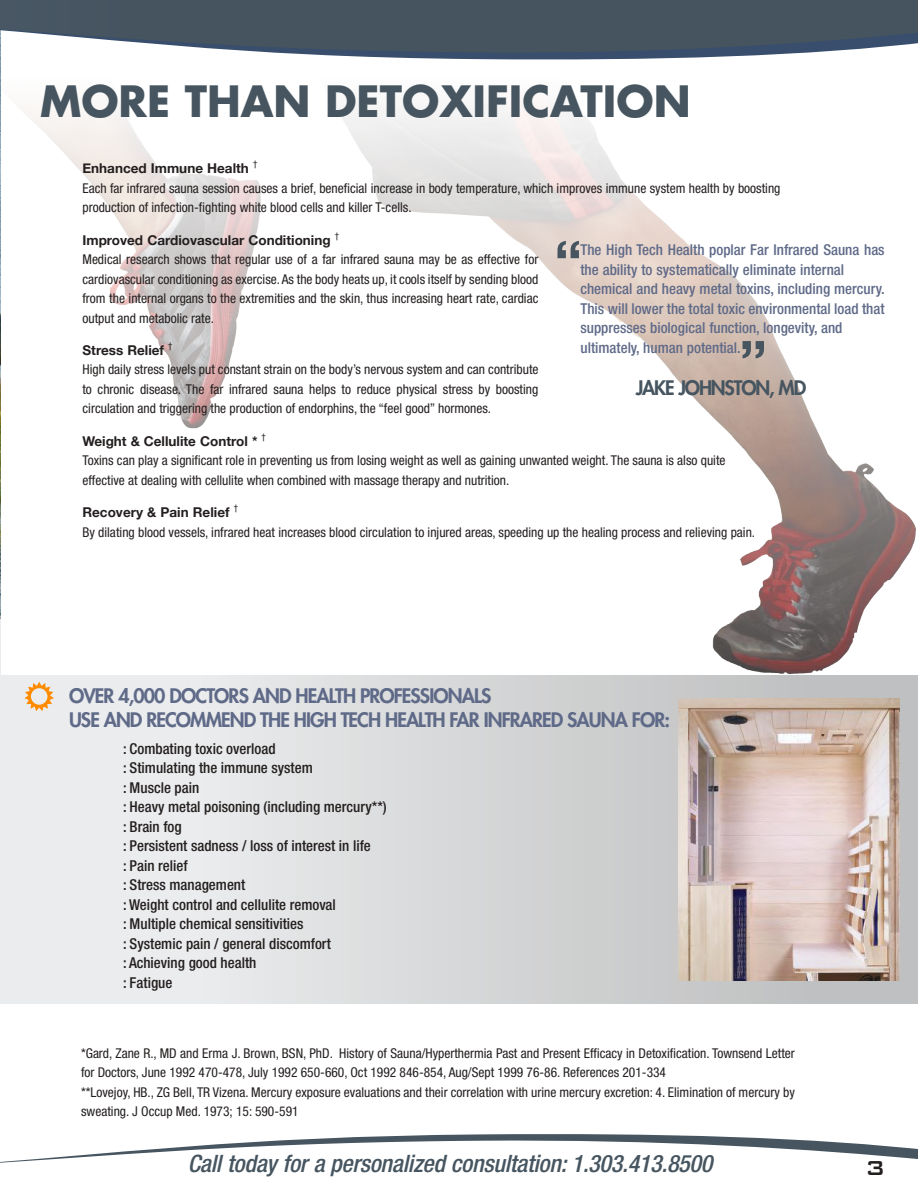
<style>
.page{position:relative;width:918px;height:1188px;background:#fff}
.page>*{position:absolute;margin:0;border:0;box-sizing:border-box;transform-origin:0 0}
.t1{font:700 42px "Futura Std";color:#46555f}
.t2{font:500 27px "Bank Gothic";color:#241f1f}
.t3{font:italic 500 condensed 24px "Helvetica Neue";letter-spacing:-.01em;color:#465560}
.t4{font:800 19.5px/24px "Futura Std";letter-spacing:-.045em;color:#5f6a88}
.t5{font:800 19.5px "Futura Std";letter-spacing:-.06em;color:#465560}
.t6{font:500 condensed 15px/19.5px "Helvetica Neue";color:#241f1f}
.t7{font:500 condensed 15px/19.5px "Helvetica Neue";color:#5f6a88}
.t8{font:condensed 13.5px/19.5px "Helvetica Neue";color:#241f1f}
.s1{font-weight:700;font-stretch:normal}
</style>
<div class="page">
<img style="left:0;top:61px;width:1px;height:558px">
<hr style="left:0;top:619px;width:1px;height:201px;background:#ebecee">
<img style="left:1px;top:0;width:917px;height:675px">
<div style="left:1px;top:675px;width:917px;height:329px;background:linear-gradient(to right,#f2f3f5,#bbbcbc)"></div>
<svg style="left:743px;top:341px;width:21px;height:17px"></svg>
<svg style="left:558px;top:241px;width:21px;height:17px"></svg>
<svg style="left:24px;top:682px;width:30px;height:29px"></svg>
<img style="left:678px;top:698px;width:222px;height:282px">
<svg style="left:0;top:1134px;width:918px;height:29px"></svg>
<h1 class="t1" style="left:40px;top:74px;width:652px">MORE THAN DETOXIFICATION</h1>
<p class="t8" style="left:82px;top:159px;width:700px"><span class="s1">Enhanced Immune Health</span> <sup>†<br></sup>Each far infrared sauna session causes a brief, beneficial increase in body temperature, which improves immune system health by boosting production of infection-fighting white blood cells and killer T-cells.</p>
<p class="t8" style="left:82px;top:230px;width:457px"><span class="s1">Improved Cardiovascular Conditioning</span> <sup>†<br></sup>Medical research shows that regular use of a far infrared sauna may be as effective for cardiovascular conditioning as exercise. As the body heats up, it cools itself by sending blood from the internal organs to the extremities and the skin, thus increasing heart rate, cardiac output and metabolic rate.</p>
<p class="t8" style="left:82px;top:340px;width:458px"><span class="s1">Stress Relief</span> <sup>†<br></sup>High daily stress levels put constant strain on the body’s nervous system and can contribute to chronic disease. The far infrared sauna helps to reduce physical stress by boosting circulation and triggering the production of endorphins, the “feel good” hormones.</p>
<p class="t8" style="left:82px;top:431px;width:645px"><span class="s1">Weight &amp; Cellulite Control *</span> <sup>†<br></sup>Toxins can play a significant role in preventing us from losing weight as well as gaining unwanted weight. The sauna is also quite effective at dealing with cellulite when combined with massage therapy and nutrition.</p>
<p class="t8" style="left:82px;top:503px;width:674px"><span class="s1">Recovery &amp; Pain Relief</span> <sup>†<br></sup>By dilating blood vessels, infrared heat increases blood circulation to injured areas, speeding up the healing process and relieving pain.</p>
<p class="t7" style="left:580px;top:240px;width:306px">The High Tech Health poplar Far Infrared Sauna has the ability to systematically eliminate internal chemical and heavy metal toxins, including mercury.<br>This will lower the total toxic environmental load that suppresses biological function, longevity, and ultimately, human potential.</p>
<h3 class="t5" style="left:636px;top:375px;width:172px">JAKE JOHNSTON, MD</h3>
<h3 class="t4" style="left:69px;top:684px;width:603px">OVER 4,000 DOCTORS AND HEALTH PROFESSIONALS<br>USE AND RECOMMEND THE HIGH TECH HEALTH FAR INFRARED SAUNA FOR:</h3>
<p class="t6" style="left:123px;top:738px;width:265px">: Combating toxic overload<br>: Stimulating the immune system<br>: Muscle pain<br>: Heavy metal poisoning (including mercury**) : Brain fog<br>: Persistent sadness / loss of interest in life<br>: Pain relief<br>: Stress management<br>: Weight control and cellulite removal<br>: Multiple chemical sensitivities<br>: Systemic pain / general discomfort<br>: Achieving good health<br>: Fatigue</p>
<p class="t8" style="left:81px;top:1043px;width:715px">*Gard, Zane R., MD and Erma J. Brown, BSN, PhD. History of Sauna/Hyperthermia Past and Present Efficacy in Detoxification. Townsend Letter for Doctors, June 1992 470-478, July 1992 650-660, Oct 1992 846-854, Aug/Sept 1999 76-86. References 201-334<br>**Lovejoy, HB., ZG Bell, TR Vizena. Mercury exposure evaluations and their correlation with urine mercury excretion: 4. Elimination of mercury by sweating. J Occup Med. 1973; 15: 590-591</p>
<h3 class="t3" style="left:188px;top:1149px;width:526px">Call today for a personalized consultation: 1.303.413.8500</h3>
<h2 class="t2" style="left:865px;top:1147px;width:22px">3</h2>
</div>
